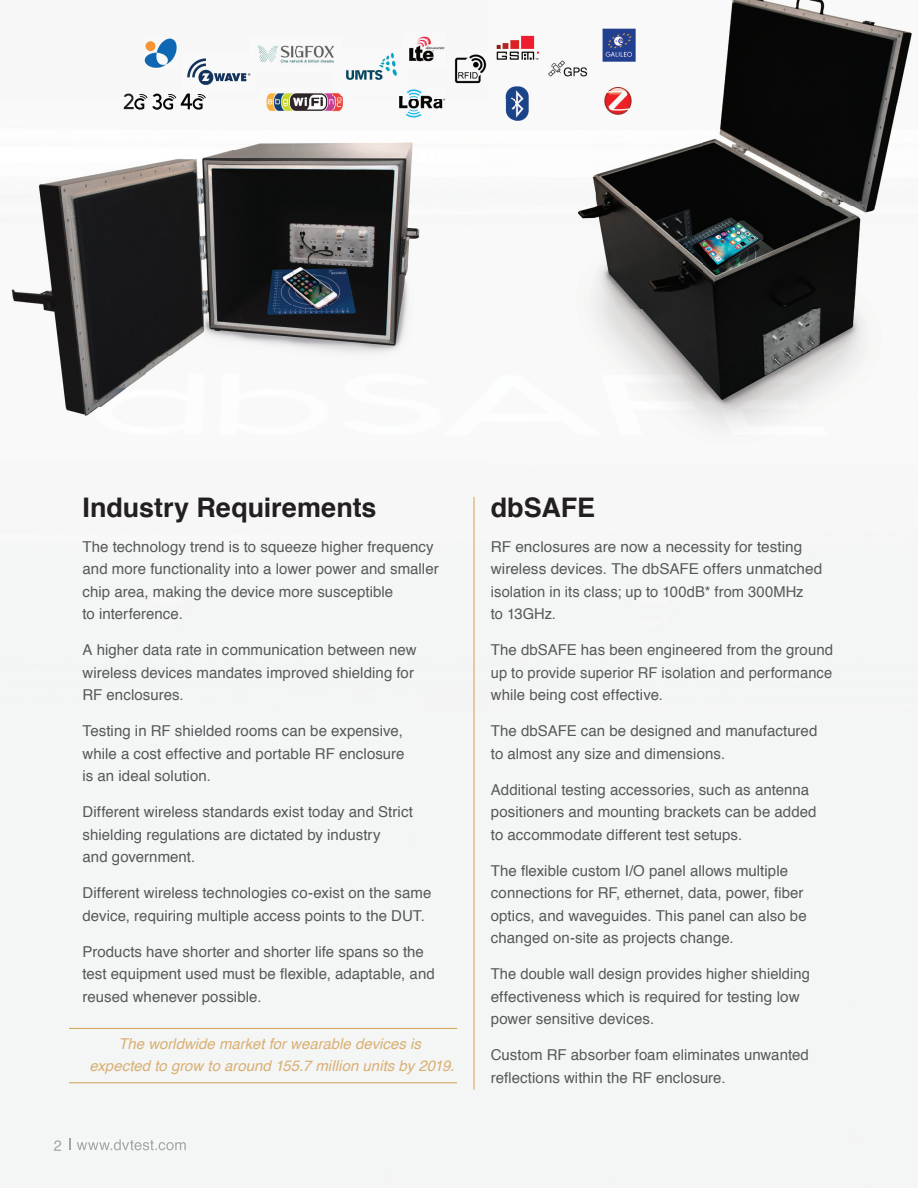
<style>
.page{position:relative;width:918px;height:1188px;background:#fff}
.page>*{position:absolute;margin:0;border:0;box-sizing:border-box;transform-origin:0 0}
.t1{font:700 27px "Helvetica";letter-spacing:-.005em;color:#231f20}
.t2{font:15px/22.5px "Helvetica";letter-spacing:.005em;color:#57585a}
.t3{font:italic 15px/22.5px "Helvetica";color:#d9b073;text-align:center}
</style>
<div class="page">
<svg style="left:54px;top:1140px;width:7px;height:11px"></svg>
<svg style="left:69px;top:1138px;width:2px;height:11px"></svg>
<img style="left:72px;top:1139px;width:114px;height:11px">
<img style="left:11px;top:107px;width:409px;height:309px">
<hr style="left:474px;top:497px;width:1px;height:593px;background:#d1a053">
<hr style="left:69px;top:1028px;width:388px;height:1px;background:#d1a053">
<hr style="left:69px;top:1082px;width:388px;height:1px;background:#d1a053">
<img style="left:602px;top:0;width:310px;height:103px">
<img style="left:577px;top:103px;width:321px;height:310px">
<img style="left:260px;top:91px;width:90px;height:25px">
<img style="left:187px;top:58px;width:64px;height:28px">
<img style="left:144px;top:38px;width:33px;height:30px">
<img style="left:603px;top:88px;width:31px;height:26px">
<img style="left:257px;top:45px;width:77px;height:19px">
<img style="left:250px;top:58px;width:1px;height:14px">
<img style="left:345px;top:52px;width:52px;height:28px">
<img style="left:332px;top:91px;width:18px;height:4px">
<img style="left:332px;top:49px;width:2px;height:15px">
<img style="left:409px;top:36px;width:36px;height:26px">
<img style="left:454px;top:54px;width:33px;height:30px">
<img style="left:399px;top:89px;width:47px;height:31px">
<svg style="left:399px;top:89px;width:10px;height:6px"></svg>
<img style="left:496px;top:35px;width:44px;height:25px">
<img style="left:548px;top:60px;width:40px;height:17px">
<img style="left:603px;top:28px;width:32px;height:33px">
<img style="left:505px;top:86px;width:24px;height:35px">
<img style="left:505px;top:99px;width:9px;height:22px">
<svg style="left:124px;top:93px;width:82px;height:17px"></svg>
<h1 class="t1" style="left:82px;top:486px;width:296px">Industry Requirements</h1>
<p class="t2" style="left:82px;top:535px;width:358px">The technology trend is to squeeze higher frequency and more functionality into a lower power and smaller chip area, making the device more susceptible<br>to interference.</p>
<p class="t2" style="left:82px;top:639px;width:336px">A higher data rate in communication between new wireless devices mandates improved shielding for<br>RF enclosures.</p>
<p class="t2" style="left:82px;top:720px;width:324px;text-align:justify">Testing in RF shielded rooms can be expensive, while a cost effective and portable RF enclosure is an ideal solution.</p>
<p class="t2" style="left:82px;top:801px;width:332px">Different wireless standards exist today and Strict shielding regulations are dictated by industry<br>and government.</p>
<p class="t2" style="left:82px;top:882px;width:350px">Different wireless technologies co-exist on the same device, requiring multiple access points to the DUT.</p>
<p class="t2" style="left:82px;top:940px;width:354px">Products have shorter and shorter life spans so the test equipment used must be flexible, adaptable, and reused whenever possible.</p>
<p class="t3" style="left:89px;top:1033px;width:367px">The worldwide market for wearable devices is expected to grow to around 155.7 million units by 2019.</p>
<h1 class="t1" style="left:491px;top:486px;width:106px">dbSAFE</h1>
<p class="t2" style="left:491px;top:535px;width:333px">RF enclosures are now a necessity for testing wireless devices. The dbSAFE offers unmatched isolation in its class; up to 100dB* from 300MHz<br>to 13GHz.</p>
<p class="t2" style="left:491px;top:639px;width:344px;text-align:justify">The dbSAFE has been engineered from the ground up to provide superior RF isolation and performance while being cost effective.</p>
<p class="t2" style="left:491px;top:720px;width:328px">The dbSAFE can be designed and manufactured to almost any size and dimensions.</p>
<p class="t2" style="left:491px;top:778px;width:327px">Additional testing accessories, such as antenna positioners and mounting brackets can be added to accommodate different test setups.</p>
<p class="t2" style="left:491px;top:859px;width:317px">The flexible custom I/O panel allows multiple connections for RF, ethernet, data, power, fiber optics, and waveguides. This panel can also be changed on-site as projects change.</p>
<p class="t2" style="left:491px;top:963px;width:321px">The double wall design provides higher shielding effectiveness which is required for testing low power sensitive devices.</p>
<p class="t2" style="left:491px;top:1044px;width:320px">Custom RF absorber foam eliminates unwanted reflections within the RF enclosure.</p>
</div>
